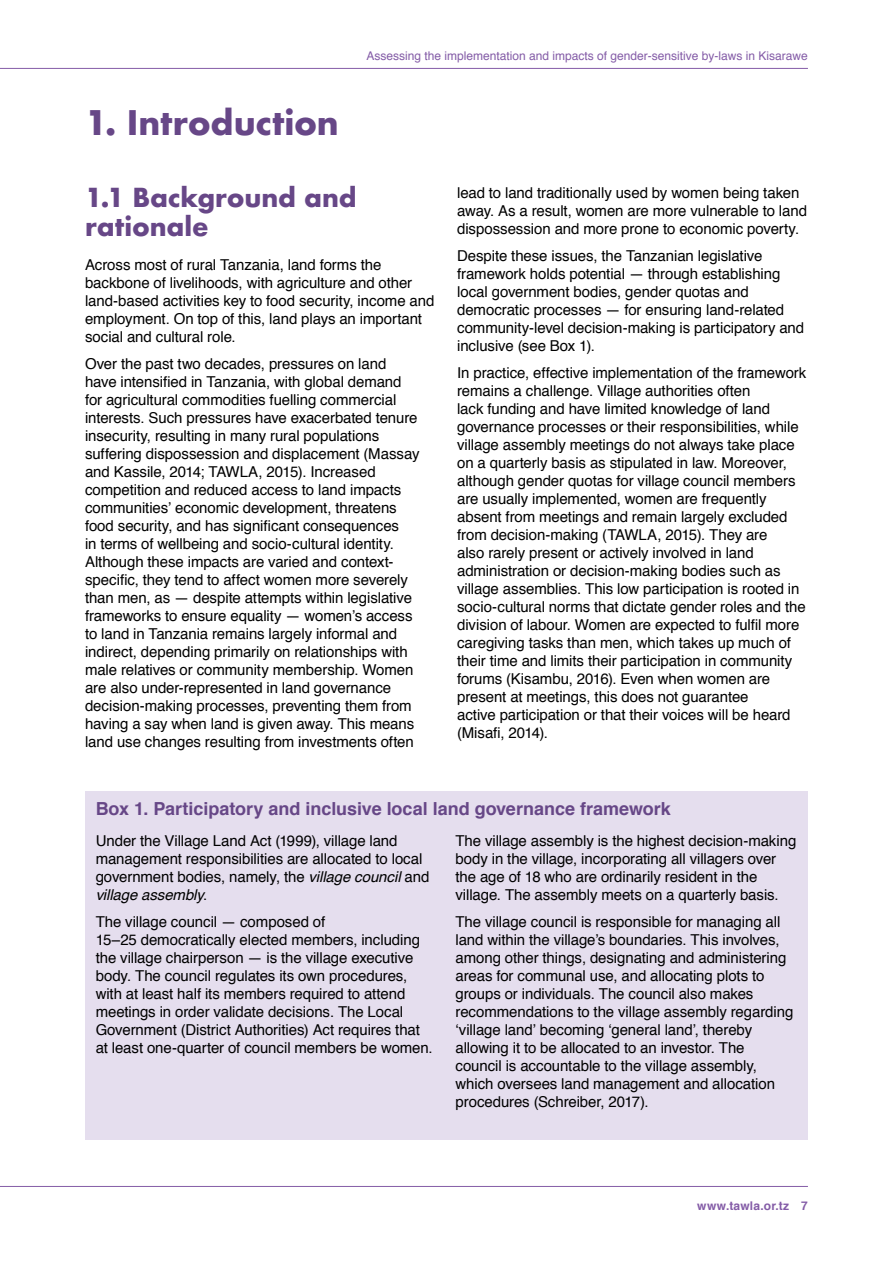
<style>
.page{position:relative;width:893px;height:1263px;background:#fff}
.page>*{position:absolute;margin:0;border:0;box-sizing:border-box;transform-origin:0 0}
.t1{font:700 33px "Futura";letter-spacing:-.005em;color:#674787}
.t2{font:700 25.5px/28.5px "Futura";letter-spacing:-.005em;color:#674787}
.t3{font:700 18px "Helvetica";color:#674787}
.t4{font:15px/18px "Helvetica";letter-spacing:-.005em;color:#000}
.t5{font:12px "Helvetica";color:#845ca7}
.t6{font:700 12px "Helvetica";letter-spacing:.02em;color:#845ca7}
.s1{font-style:italic}
</style>
<div class="page">
<hr style="left:0;top:1186px;width:808px;height:1px;background:#845ca7">
<hr style="left:0;top:68px;width:808px;height:1px;background:#845ca7">
<div style="left:85px;top:791px;width:723px;height:349px;background:#e5deee"></div>
<h1 class="t1" style="left:85px;top:99px;width:255px">1. Introduction</h1>
<p class="t5" style="left:366px;top:46px;width:443px">Assessing the implementation and impacts of gender-sensitive by-laws in Kisarawe</p>
<h2 class="t2" style="left:85px;top:183px;width:273px">1.1 Background and rationale</h2>
<p class="t4" style="left:85px;top:256px;width:351px">Across most of rural Tanzania, land forms the backbone of livelihoods, with agriculture and other land-based activities key to food security, income and employment. On top of this, land plays an important social and cultural role.</p>
<p class="t4" style="left:85px;top:355px;width:336px">Over the past two decades, pressures on land have intensified in Tanzania, with global demand for agricultural commodities fuelling commercial interests. Such pressures have exacerbated tenure insecurity, resulting in many rural populations suffering dispossession and displacement (Massay and Kassile, 2014; TAWLA, 2015). Increased competition and reduced access to land impacts communities’ economic development, threatens food security, and has significant consequences<br>in terms of wellbeing and socio-cultural identity.<br>Although these impacts are varied and context&shy;specific, they tend to affect women more severely than men, as — despite attempts within legislative frameworks to ensure equality — women’s access to land in Tanzania remains largely informal and indirect, depending primarily on relationships with male relatives or community membership. Women are also under-represented in land governance decision-making processes, preventing them from having a say when land is given away. This means land use changes resulting from investments often</p>
<p class="t4" style="left:457px;top:184px;width:351px">lead to land traditionally used by women being taken away. As a result, women are more vulnerable to land dispossession and more prone to economic poverty.</p>
<p class="t4" style="left:457px;top:247px;width:349px">Despite these issues, the Tanzanian legislative framework holds potential — through establishing local government bodies, gender quotas and democratic processes — for ensuring land-related community-level decision-making is participatory and inclusive (see Box 1).</p>
<p class="t4" style="left:457px;top:364px;width:351px">In practice, effective implementation of the framework remains a challenge. Village authorities often<br>lack funding and have limited knowledge of land governance processes or their responsibilities, while village assembly meetings do not always take place on a quarterly basis as stipulated in law. Moreover, although gender quotas for village council members are usually implemented, women are frequently absent from meetings and remain largely excluded from decision-making (TAWLA, 2015). They are<br>also rarely present or actively involved in land administration or decision-making bodies such as village assemblies. This low participation is rooted in socio-cultural norms that dictate gender roles and the division of labour. Women are expected to fulfil more caregiving tasks than men, which takes up much of their time and limits their participation in community forums (Kisambu, 2016). Even when women are present at meetings, this does not guarantee<br>active participation or that their voices will be heard (Misafi, 2014).</p>
<p class="t3" style="left:96px;top:794px;width:577px">Box 1. Participatory and inclusive local land governance framework</p>
<p class="t4" style="left:96px;top:832px;width:335px">Under the Village Land Act (1999), village land management responsibilities are allocated to local government bodies, namely, the <span class="s1">village council</span> and <span class="s1">village assembly</span>.</p>
<p class="t4" style="left:96px;top:913px;width:339px">The village council — composed of<br>15–25 democratically elected members, including the village chairperson — is the village executive body. The council regulates its own procedures, with at least half its members required to attend meetings in order validate decisions. The Local Government (District Authorities) Act requires that at least one-quarter of council members be women.</p>
<p class="t4" style="left:455px;top:832px;width:342px">The village assembly is the highest decision-making body in the village, incorporating all villagers over the age of 18 who are ordinarily resident in the village. The assembly meets on a quarterly basis.</p>
<p class="t4" style="left:455px;top:913px;width:339px">The village council is responsible for managing all land within the village’s boundaries. This involves, among other things, designating and administering areas for communal use, and allocating plots to groups or individuals. The council also makes recommendations to the village assembly regarding ‘village land’ becoming ‘general land’, thereby allowing it to be allocated to an investor. The council is accountable to the village assembly, which oversees land management and allocation procedures (Schreiber, 2017).</p>
<p class="t6" style="left:697px;top:1196px;width:112px">www.tawla.or.tz 7</p>
</div>
